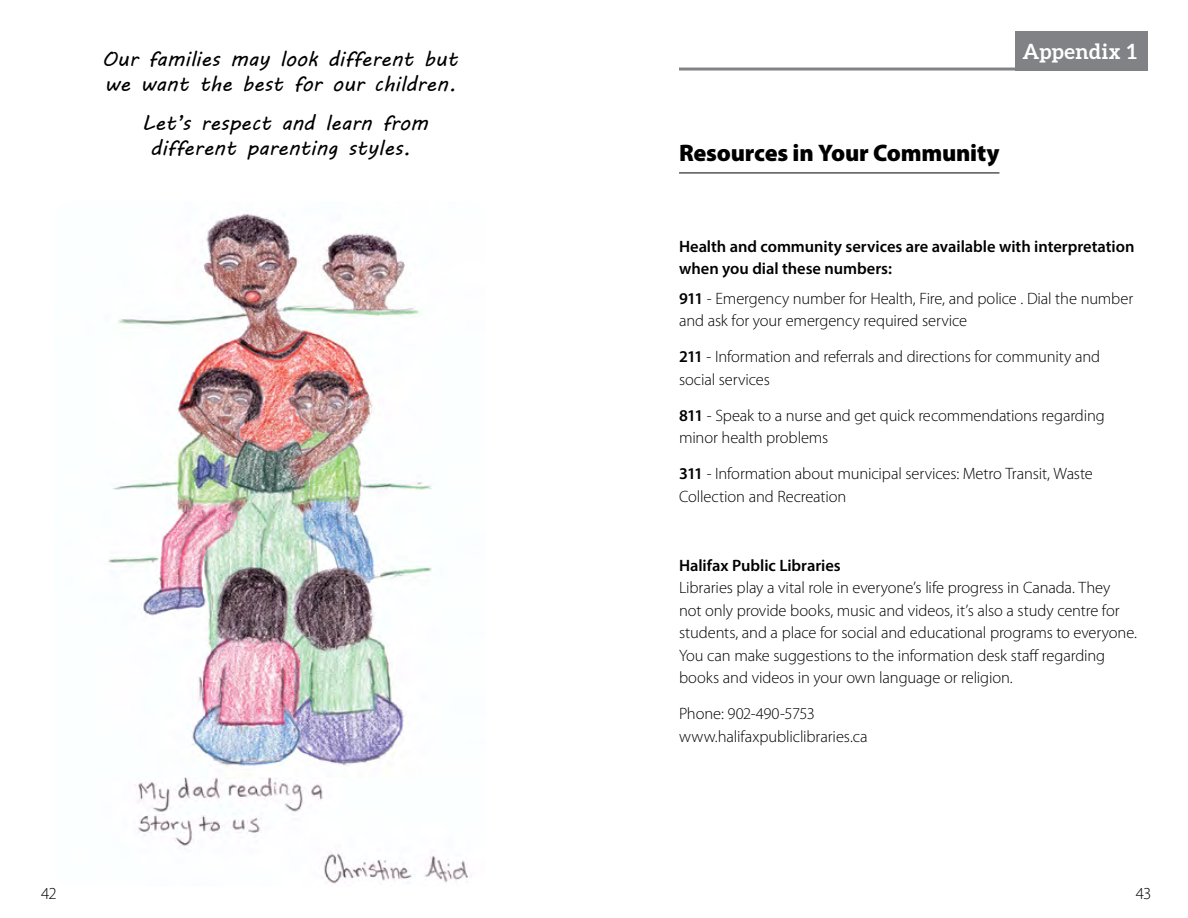
<style>
.page{position:relative;width:1188px;height:918px;background:#fff}
.page>*{position:absolute;margin:0;border:0;box-sizing:border-box;transform-origin:0 0}
.t1{font:900 24px "Myriad Pro";letter-spacing:-.01em;color:#000}
.t2{font:21px/25.2px "MV Boli";color:#000}
.t3{font:700 21px "Aleo";letter-spacing:.025em;color:#fff}
.t4{font:300 16.8px "Myriad Pro";color:#000}
.t5{font:300 16.5px/22.5px "Myriad Pro";letter-spacing:-.01em;color:#000}
.t6{font:600 16.5px/22.5px "Myriad Pro";letter-spacing:-.005em;color:#000}
.s1{font-weight:600}
</style>
<div class="page">
<div style="left:1015px;top:32px;width:133px;height:39px;background:#808285"></div>
<hr style="left:679px;top:68px;width:349px;height:3px;background:#808285">
<hr style="left:679px;top:173px;width:320px;height:1px;background:#000">
<img style="left:108px;top:213px;width:360px;height:671px">
<p class="t2" style="left:102px;top:46px;width:357px">Our families may look different but we want the best for our children.</p>
<p class="t2" style="left:142px;top:110px;width:288px;text-align:center">Let’s respect and learn from different parenting styles.</p>
<p class="t3" style="left:1023px;top:39px;width:116px">Appendix 1</p>
<h1 class="t1" style="left:679px;top:139px;width:322px">Resources in Your Community</h1>
<p class="t6" style="left:679px;top:235px;width:457px">Health and community services are available with interpretation when you dial these numbers:</p>
<p class="t5" style="left:679px;top:287px;width:456px"><span class="s1">911</span> - Emergency number for Health, Fire, and police . Dial the number and ask for your emergency required service</p>
<p class="t5" style="left:679px;top:346px;width:423px"><span class="s1">211</span> - Information and referrals and directions for community and social services</p>
<p class="t5" style="left:679px;top:404px;width:427px"><span class="s1">811</span> - Speak to a nurse and get quick recommendations regarding minor health problems</p>
<p class="t5" style="left:679px;top:463px;width:415px"><span class="s1">311</span> - Information about municipal services: Metro Transit, Waste<br>Collection and Recreation</p>
<p class="t6" style="left:679px;top:554px;width:163px">Halifax Public Libraries</p>
<p class="t5" style="left:679px;top:577px;width:459px">Libraries play a vital role in everyone’s life progress in Canada. They<br>not only provide books, music and videos, it’s also a study centre for students, and a place for social and educational programs to everyone.<br>You can make suggestions to the information desk staff regarding books and videos in your own language or religion.</p>
<p class="t5" style="left:679px;top:703px;width:190px">Phone: 902-490-5753 www.halifaxpubliclibraries.ca</p>
<p class="t4" style="left:41px;top:884px;width:17px">42</p>
<p class="t4" style="left:1136px;top:884px;width:17px">43</p>
</div>
